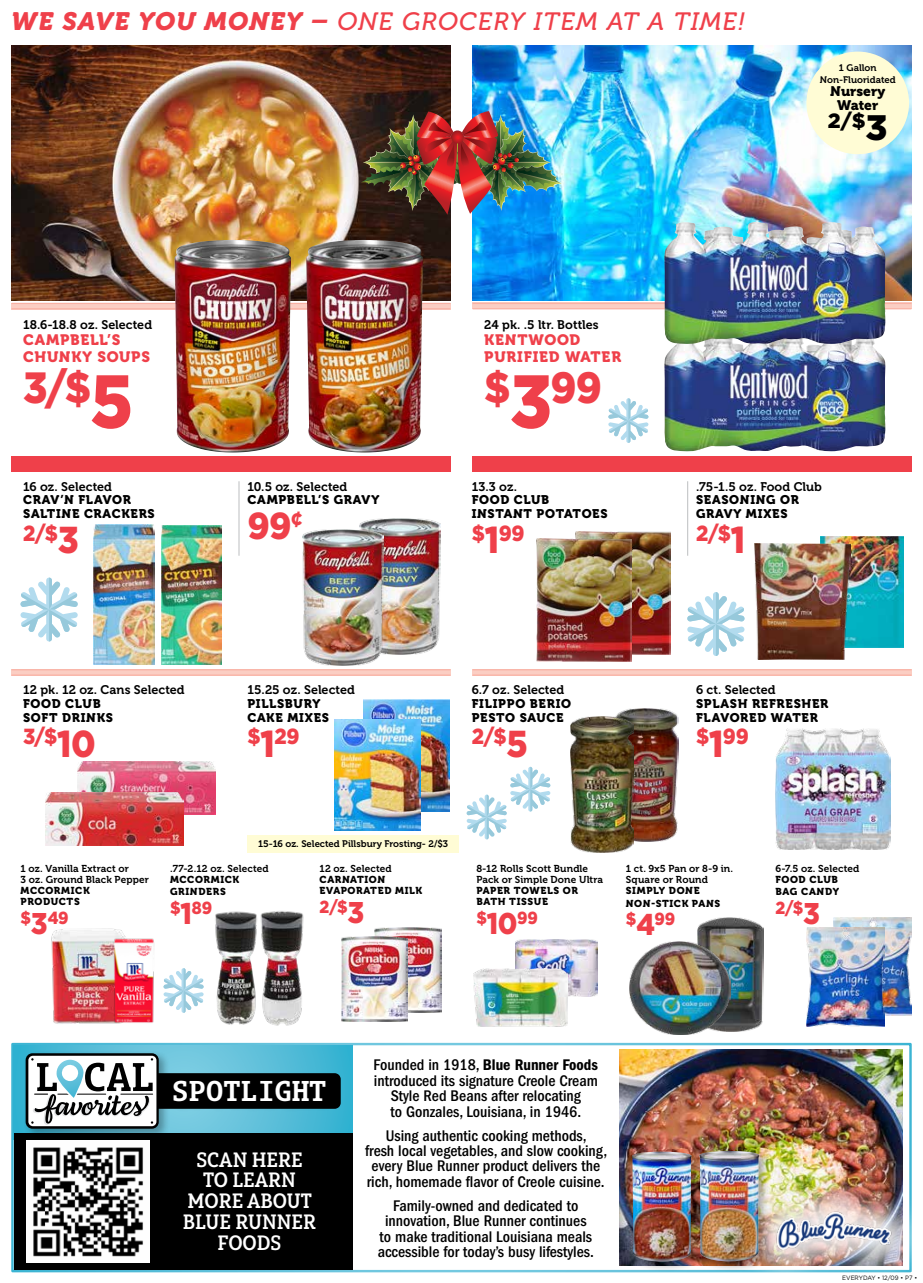
<style>
.page{position:relative;width:923px;height:1283px;background:#fff}
.page>*{position:absolute;margin:0;border:0;box-sizing:border-box;transform-origin:0 0}
.t1{font:900 43.75px "Gotham";color:#ef404a;scale:.9 1}
.t2{font:900 37.5px "Gotham";color:#ef404a;scale:.9 1}
.t3{font:700 28.62px "Dico Mono Slab";color:#fff}
.t4{font:italic 25px "Museo 500";letter-spacing:.04em;color:#ef404a}
.t5{font:900 21.88px "Gotham";color:#ef404a;scale:.9 1}
.t6{font:20.75px/20.8px "Yorkten Slab Con Dem";color:#fff;text-align:center}
.t7{font:900 20.62px "Gotham";color:#000}
.t8{font:900 17.5px "Gotham";letter-spacing:-.01em;color:#ef404a;scale:.9 1}
.t9{font:500 condensed 16px/15.4px "Franklin Gothic";color:#000;text-align:center}
.t10{font:15px/16.2px "Museo 900";letter-spacing:.05em;color:#ef404a}
.t11{font:13.88px/13.9px "Museo 900";color:#000;text-align:center}
.t12{font:12.5px/13.8px "Museo 900";letter-spacing:.055em;color:#000}
.t13{font:12.5px "Museo 700";letter-spacing:.005em;color:#000}
.t14{font:10px/11.2px "Museo 700";letter-spacing:.01em;color:#000}
.t15{font:10px/11.2px "Museo 900";letter-spacing:.06em;color:#000}
.t16{font:9.5px/11.2px "Museo 700";color:#000;text-align:center}
.t17{font:6.25px "Gotham";color:#000;scale:.95 1}
.s1{font-family:"Museo 900"}
.s2{font-size:75px}
.s3{font-size:35.38px}
.s4{font-size:37.5px}
.s5{font-size:30px}
.s6{font-weight:600}
</style>
<div class="page">
<img style="left:472px;top:45px;width:439px;height:255px">
<img style="left:11px;top:45px;width:439px;height:255px">
<hr style="left:239px;top:481px;width:1px;height:75px;background:#bcbec0">
<div style="left:11px;top:456px;width:439px;height:15px;background:#ef404a"></div>
<hr style="left:687px;top:481px;width:1px;height:75px;background:#bcbec0">
<svg style="left:11px;top:669px;width:439px;height:7px;background:#facabf"></svg>
<hr style="left:12px;top:669px;width:438px;height:1px;background:#f9b2a5">
<hr style="left:12px;top:674px;width:438px;height:2px;background:#f9b2a5">
<svg style="left:472px;top:669px;width:439px;height:6px;background:#facabf"></svg>
<hr style="left:473px;top:669px;width:438px;height:1px;background:#f9b2a5">
<hr style="left:473px;top:674px;width:438px;height:2px;background:#f9b2a5">
<div style="left:11px;top:303px;width:439px;height:6px;background:#fbcec3"></div>
<hr style="left:12px;top:303px;width:438px;height:1px;background:#f9b2a5">
<hr style="left:12px;top:308px;width:438px;height:1px;background:#f9b2a5">
<div style="left:472px;top:302px;width:439px;height:7px;background:#fbcec3"></div>
<hr style="left:473px;top:303px;width:438px;height:1px;background:#f9b2a5">
<hr style="left:473px;top:308px;width:438px;height:1px;background:#f9b2a5">
<div style="left:472px;top:456px;width:439px;height:15px;background:#ef404a"></div>
<img style="left:77px;top:762px;width:139px;height:53px">
<img style="left:45px;top:793px;width:139px;height:53px">
<img style="left:306px;top:240px;width:117px;height:212px">
<img style="left:174px;top:240px;width:117px;height:212px">
<img style="left:360px;top:518px;width:81px;height:136px">
<img style="left:302px;top:530px;width:81px;height:135px">
<img style="left:364px;top:700px;width:85px;height:111px">
<img style="left:334px;top:719px;width:86px;height:111px">
<img style="left:616px;top:709px;width:62px;height:132px">
<img style="left:570px;top:716px;width:64px;height:136px">
<img style="left:820px;top:536px;width:83px;height:112px">
<img style="left:755px;top:544px;width:96px;height:115px">
<img style="left:576px;top:531px;width:94px;height:124px">
<img style="left:536px;top:538px;width:95px;height:124px">
<img style="left:94px;top:525px;width:61px;height:139px">
<img style="left:161px;top:526px;width:61px;height:138px">
<img style="left:833px;top:917px;width:78px;height:99px">
<img style="left:806px;top:927px;width:78px;height:99px">
<img style="left:697px;top:918px;width:66px;height:113px">
<img style="left:629px;top:942px;width:101px;height:93px">
<img style="left:374px;top:927px;width:67px;height:85px">
<img style="left:341px;top:936px;width:67px;height:85px">
<img style="left:215px;top:911px;width:89px;height:115px">
<img style="left:51px;top:928px;width:75px;height:96px">
<img style="left:111px;top:937px;width:43px;height:86px">
<img style="left:515px;top:939px;width:82px;height:57px">
<img style="left:473px;top:968px;width:94px;height:59px">
<img style="left:775px;top:728px;width:115px;height:121px">
<svg style="left:11px;top:1042px;width:901px;height:231px"></svg>
<img style="left:619px;top:1049px;width:283px;height:216px">
<div style="left:14px;top:1133px;width:338px;height:136px;background:#000"></div>
<img style="left:27px;top:1140px;width:123px;height:122px">
<svg style="left:14px;top:1045px;width:338px;height:88px"></svg>
<div style="left:171px;top:1077px;width:166px;height:35px;background:#000"></div>
<div style="left:737px;top:1172px;width:185px;height:110px;background:#fff;opacity:.9"></div>
<img style="left:774px;top:1200px;width:120px;height:60px">
<div style="left:629px;top:1148px;width:72px;height:124px;background:#000;opacity:.3"></div>
<img style="left:631px;top:1151px;width:61px;height:110px">
<div style="left:696px;top:1148px;width:73px;height:124px;background:#000;opacity:.3"></div>
<img style="left:699px;top:1151px;width:60px;height:110px">
<img style="left:361px;top:111px;width:201px;height:104px">
<svg style="left:687px;top:592px;width:57px;height:64px"></svg>
<svg style="left:21px;top:577px;width:57px;height:64px"></svg>
<svg style="left:608px;top:398px;width:40px;height:45px"></svg>
<svg style="left:466px;top:767px;width:84px;height:72px"></svg>
<svg style="left:163px;top:968px;width:41px;height:44px"></svg>
<div style="left:247px;top:835px;width:212px;height:17px;background:#fffcd5"></div>
<div style="left:806px;top:52px;width:103px;height:102px;background:#fffcd5;border-radius:50%"></div>
<img style="left:664px;top:344px;width:221px;height:108px">
<img style="left:663px;top:221px;width:222px;height:123px">
<h3 class="t4" style="left:11px;top:8px;width:735px"><span class="s1">WE SAVE YOU MONEY –</span> ONE GROCERY ITEM AT A TIME!</h3>
<p class="t13" style="left:23px;top:318px;width:131px">18.6-18.8 oz. Selected</p>
<p class="t10" style="left:23px;top:332px;width:128px">CAMPBELL’S<br>CHUNKY SOUPS</p>
<h1 class="t1" style="left:23px;top:357px;width:123px">3/$<span class="s2">5</span></h1>
<p class="t13" style="left:484px;top:318px;width:116px">24 pk. .5 ltr. Bottles</p>
<p class="t10" style="left:484px;top:332px;width:138px">KENTWOOD<br>PURIFIED WATER</p>
<h1 class="t1" style="left:484px;top:357px;width:132px">$<span class="s2">3</span>99</h1>
<p class="t16" style="left:819px;top:62px;width:77px">1 Gallon<br>Non-Fluoridated</p>
<p class="t11" style="left:830px;top:85px;width:56px">Nursery<br>Water</p>
<p class="t7" style="left:827px;top:107px;width:61px">2/$<span class="s3">3</span></p>
<p class="t13" style="left:23px;top:479px;width:90px">16 oz. Selected</p>
<p class="t12" style="left:23px;top:493px;width:133px">CRAV’N FLAVOR<br>SALTINE CRACKERS</p>
<h3 class="t5" style="left:23px;top:518px;width:63px">2/$<span class="s4">3</span></h3>
<p class="t13" style="left:247px;top:479px;width:101px">10.5 oz. Selected</p>
<p class="t12" style="left:247px;top:493px;width:133px">CAMPBELL’S GRAVY</p>
<h2 class="t2" style="left:247px;top:500px;width:63px">99<sup>¢</sup></h2>
<p class="t13" style="left:471px;top:479px;width:47px">13.3 oz.</p>
<p class="t12" style="left:471px;top:493px;width:137px">FOOD CLUB<br>INSTANT POTATOES</p>
<h3 class="t5" style="left:471px;top:518px;width:60px">$<span class="s4">1</span>99</h3>
<p class="t13" style="left:696px;top:479px;width:127px">.75-1.5 oz. Food Club</p>
<p class="t12" style="left:696px;top:493px;width:104px">SEASONING OR<br>GRAVY MIXES</p>
<h3 class="t5" style="left:696px;top:518px;width:56px">2/$<span class="s4">1</span></h3>
<p class="t13" style="left:23px;top:683px;width:163px">12 pk. 12 oz. Cans Selected</p>
<p class="t12" style="left:23px;top:696px;width:91px">FOOD CLUB<br>SOFT DRINKS</p>
<h3 class="t5" style="left:23px;top:721px;width:82px">3/$<span class="s4">10</span></h3>
<p class="t13" style="left:247px;top:683px;width:109px">15.25 oz. Selected</p>
<p class="t12" style="left:247px;top:696px;width:83px">PILLSBURY<br>CAKE MIXES</p>
<h3 class="t5" style="left:247px;top:721px;width:59px">$<span class="s4">1</span>29</h3>
<p class="t13" style="left:471px;top:683px;width:94px">6.7 oz. Selected</p>
<p class="t12" style="left:471px;top:696px;width:101px">FILIPPO BERIO<br>PESTO SAUCE</p>
<h3 class="t5" style="left:471px;top:721px;width:64px">2/$<span class="s4">5</span></h3>
<p class="t13" style="left:696px;top:683px;width:81px">6 ct. Selected</p>
<p class="t12" style="left:696px;top:696px;width:134px">SPLASH REFRESHER<br>FLAVORED WATER</p>
<h3 class="t5" style="left:696px;top:721px;width:60px">$<span class="s4">1</span>99</h3>
<p class="t14" style="left:21px;top:862px;width:130px">1 oz. Vanilla Extract or<br>3 oz. Ground Black Pepper</p>
<p class="t15" style="left:21px;top:885px;width:71px">MCCORMICK<br>PRODUCTS</p>
<p class="t8" style="left:21px;top:906px;width:55px">$<span class="s5">3</span>49</p>
<p class="t16" style="left:258px;top:838px;width:191px">15-16 oz. Selected Pillsbury Frosting- 2/$3</p>
<p class="t14" style="left:170px;top:862px;width:100px">.77-2.12 oz. Selected</p>
<p class="t15" style="left:170px;top:873px;width:71px;line-height:12.5px">MCCORMICK<br>GRINDERS</p>
<p class="t8" style="left:170px;top:896px;width:48px">$<span class="s5">1</span>89</p>
<p class="t14" style="left:319px;top:862px;width:74px">12 oz. Selected</p>
<p class="t15" style="left:319px;top:874px;width:104px">CARNATION<br>EVAPORATED MILK</p>
<p class="t8" style="left:319px;top:894px;width:51px">2/$<span class="s5">3</span></p>
<p class="t14" style="left:476px;top:862px;width:128px">8-12 Rolls Scott Bundle<br>Pack or Simple Done Ultra</p>
<p class="t15" style="left:476px;top:885px;width:103px">PAPER TOWELS OR<br>BATH TISSUE</p>
<p class="t8" style="left:476px;top:906px;width:70px">$<span class="s5">10</span>99</p>
<p class="t14" style="left:626px;top:862px;width:109px">1 ct. 9x5 Pan or 8-9 in.<br>Square or Round</p>
<p class="t15" style="left:626px;top:884px;width:96px;line-height:12.5px">SIMPLY DONE<br>NON-STICK PANS</p>
<p class="t8" style="left:626px;top:907px;width:56px">$<span class="s5">4</span>99</p>
<p class="t14" style="left:775px;top:862px;width:85px">6-7.5 oz. Selected</p>
<p class="t15" style="left:775px;top:873px;width:65px;line-height:12.5px">FOOD CLUB<br>BAG CANDY</p>
<p class="t8" style="left:775px;top:896px;width:51px">2/$<span class="s5">3</span></p>
<h3 class="t3" style="left:172px;top:1071px;width:156px">SPOTLIGHT</h3>
<p class="t6" style="left:183px;top:1148px;width:135px">SCAN HERE<br>TO LEARN<br>MORE ABOUT<br>BLUE RUNNER<br>FOODS</p>
<p class="t9" style="left:373px;top:1057px;width:226px">Founded in 1918, <span class="s6">Blue Runner Foods </span>introduced its signature Creole Cream Style Red Beans after relocating<br>to Gonzales, Louisiana, in 1946.</p>
<p class="t9" style="left:365px;top:1127px;width:243px">Using authentic cooking methods,<br>fresh local vegetables, and slow cooking, every Blue Runner product delivers the rich, homemade flavor of Creole cuisine.</p>
<p class="t9" style="left:378px;top:1197px;width:218px">Family-owned and dedicated to innovation, Blue Runner continues to make traditional Louisiana meals accessible for today’s busy lifestyles.</p>
<p class="t17" style="left:842px;top:1274px;width:80px">EVERYDAY • 12/09 • P7 •</p>
</div>
